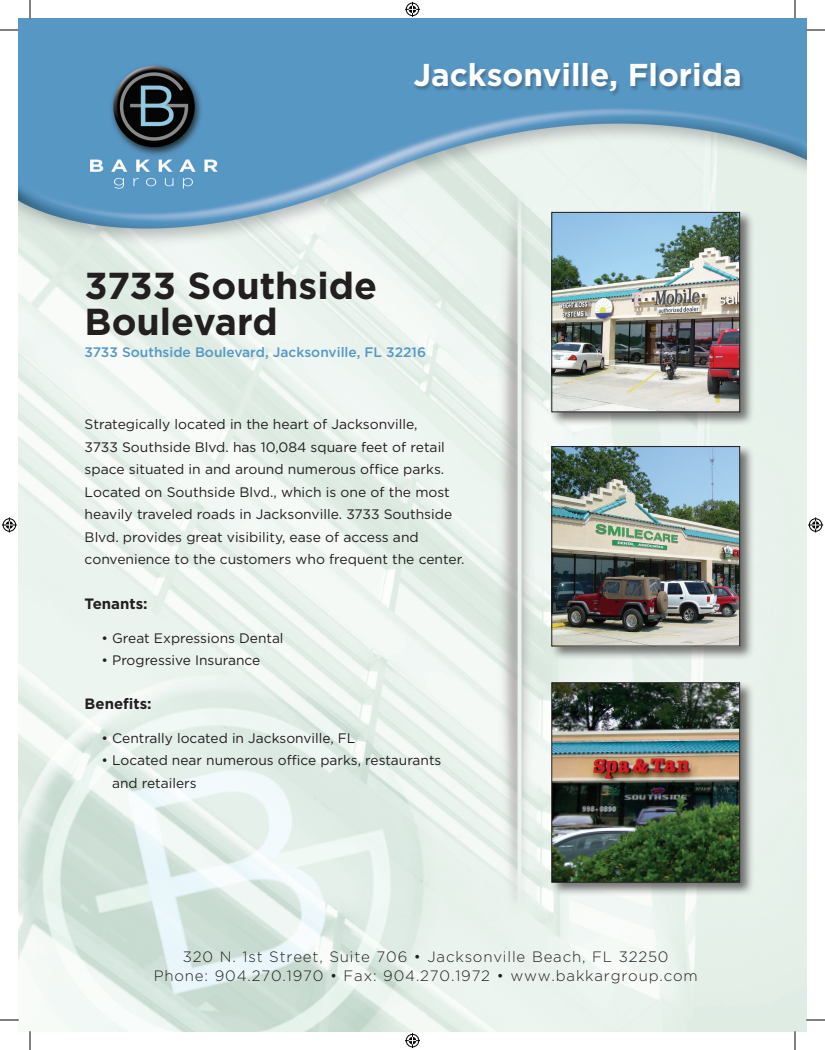
<style>
.page{position:relative;width:825px;height:1050px;background:#fff}
.page>*{position:absolute;margin:0;border:0;box-sizing:border-box;transform-origin:0 0}
.t1{font:700 37.5px/36.2px "Gotham";color:#231f20}
.t2{font:700 31.62px "Gotham";color:#fff}
.t3{font:300 15px/18.8px "Gotham";letter-spacing:.055em;color:#231f20;text-align:center}
.t4{font:700 15px "Gotham";color:#231f20}
.t5{font:13.75px/22.5px "Gotham";color:#231f20}
.t6{font:500 13.75px "Gotham";color:#5697c4}
</style>
<div class="page">
<img style="left:19px;top:19px;width:787px;height:1012px">
<div style="left:550px;top:681px;width:205px;height:216px;background:#231f20;opacity:.61"></div>
<img style="left:553px;top:684px;width:185px;height:197px">
<div style="left:551px;top:682px;width:189px;height:201px;border:1px solid #231f20"></div>
<div style="left:550px;top:210px;width:205px;height:216px;background:#231f20;opacity:.61"></div>
<img style="left:553px;top:214px;width:185px;height:196px">
<div style="left:551px;top:212px;width:189px;height:200px;border:1px solid #231f20"></div>
<div style="left:550px;top:445px;width:205px;height:216px;background:#231f20;opacity:.61"></div>
<img style="left:553px;top:448px;width:185px;height:196px">
<div style="left:551px;top:446px;width:189px;height:200px;border:1px solid #231f20"></div>
<div style="left:413px;top:63px;width:332px;height:34px;background:#231f20;opacity:.31"></div>
<svg style="left:0;top:29px;width:19px;height:2px"></svg>
<svg style="left:806px;top:29px;width:19px;height:2px"></svg>
<svg style="left:0;top:1019px;width:19px;height:2px"></svg>
<svg style="left:806px;top:1019px;width:19px;height:2px"></svg>
<svg style="left:29px;top:0;width:2px;height:19px"></svg>
<svg style="left:29px;top:1031px;width:2px;height:19px"></svg>
<svg style="left:794px;top:0;width:2px;height:19px"></svg>
<svg style="left:794px;top:1031px;width:2px;height:19px"></svg>
<svg style="left:405px;top:2px;width:15px;height:15px"></svg>
<svg style="left:405px;top:1033px;width:15px;height:15px"></svg>
<svg style="left:2px;top:518px;width:15px;height:14px"></svg>
<svg style="left:808px;top:518px;width:15px;height:14px"></svg>
<h2 class="t2" style="left:413px;top:56px;width:330px">Jacksonville, Florida</h2>
<h1 class="t1" style="left:85px;top:266px;width:294px">3733 Southside<br>Boulevard</h1>
<p class="t6" style="left:85px;top:345px;width:343px">3733 Southside Boulevard, Jacksonville, FL 32216</p>
<p class="t5" style="left:85px;top:413px;width:381px">Strategically located in the heart of Jacksonville,<br>3733 Southside Blvd. has 10,084 square feet of retail space situated in and around numerous office parks.<br>Located on Southside Blvd., which is one of the most heavily traveled roads in Jacksonville. 3733 Southside Blvd. provides great visibility, ease of access and convenience to the customers who frequent the center.</p>
<p class="t4" style="left:85px;top:595px;width:65px">Tenants:</p>
<p class="t5" style="left:102px;top:626px;width:184px">• Great Expressions Dental</p>
<p class="t5" style="left:102px;top:649px;width:160px">• Progressive Insurance</p>
<p class="t4" style="left:85px;top:695px;width:69px">Benefits:</p>
<p class="t5" style="left:102px;top:726px;width:255px">• Centrally located in Jacksonville, FL</p>
<p class="t5" style="left:112px;top:749px;width:331px;text-indent:-11px">• Located near numerous office parks, restaurants and retailers</p>
<p class="t3" style="left:154px;top:947px;width:546px">320 N. 1st Street, Suite 706 • Jacksonville Beach, FL 32250<br>Phone: 904.270.1970 • Fax: 904.270.1972 • www.bakkargroup.com</p>
</div>
